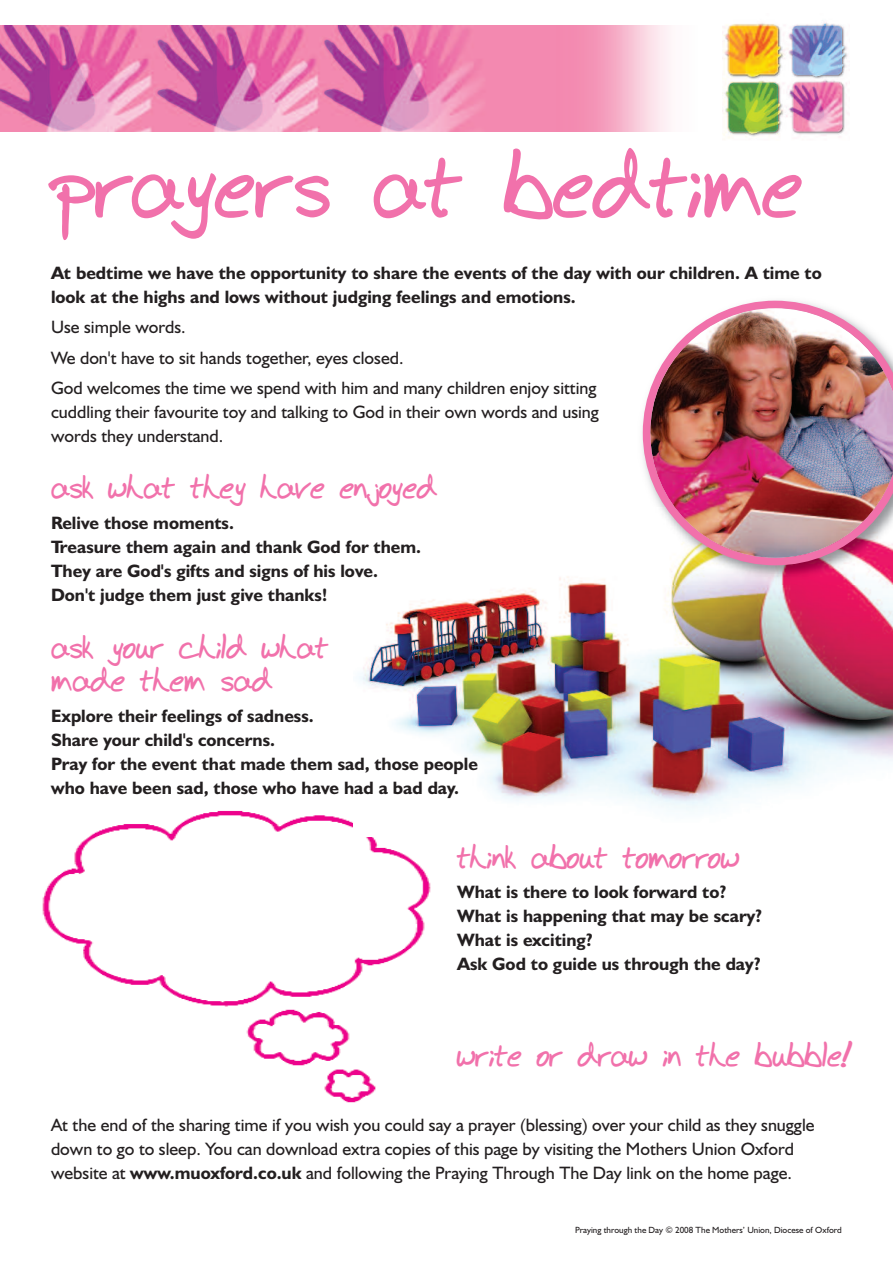
<style>
.page{position:relative;width:893px;height:1263px;background:#fff}
.page>*{position:absolute;margin:0;border:0;box-sizing:border-box;transform-origin:0 0}
.t1{font:700 88.5px "Bud Hand";color:#f171ab}
.t2{font:700 31.5px/33px "Bud Hand";color:#f171ab}
.t3{font:700 18px/24px "Humanist 521 BT";color:#231f20}
.t4{font:18px/24px "Humanist 521 BT";color:#231f20}
.t5{font:9px "Humanist 521 BT";color:#231f20}
.s1{font-weight:700}
</style>
<div class="page">
<img style="left:42px;top:810px;width:389px;height:293px">
<img style="left:354px;top:576px;width:539px;height:260px">
<img style="left:0;top:26px;width:670px;height:106px">
<img style="left:636px;top:300px;width:257px;height:285px">
<img style="left:643px;top:301px;width:250px;height:264px">
<img style="left:723px;top:22px;width:126px;height:116px">
<h1 class="t1" style="left:51px;top:151px;width:753px">prayers at bedtime</h1>
<p class="t3" style="left:51px;top:263px;width:772px">At bedtime we have the opportunity to share the events of the day with our children. A time to look at the highs and lows without judging feelings and emotions.</p>
<p class="t4" style="left:51px;top:314px;width:547px;line-height:30.5px">Use simple words.<br>We don't have to sit hands together, eyes closed.<br>God welcomes the time we spend with him and many children enjoy sitting</p>
<p class="t4" style="left:51px;top:402px;width:549px">cuddling their favourite toy and talking to God in their own words and using words they understand.</p>
<h2 class="t2" style="left:51px;top:474px;width:388px">ask what they have enjoyed</h2>
<p class="t3" style="left:51px;top:513px;width:372px">Relive those moments.<br>Treasure them again and thank God for them.<br>They are God's gifts and signs of his love.<br>Don't judge them just give thanks!</p>
<h2 class="t2" style="left:51px;top:634px;width:279px">ask your child what made them sad</h2>
<p class="t3" style="left:51px;top:705px;width:428px">Explore their feelings of sadness.<br>Share your child's concerns.<br>Pray for the event that made them sad, those people who have been sad, those who have had a bad day.</p>
<h2 class="t2" style="left:457px;top:843px;width:284px">think about tomorrow</h2>
<p class="t3" style="left:457px;top:882px;width:307px">What is there to look forward to?<br>What is happening that may be scary?<br>What is exciting?<br>Ask God to guide us through the day?</p>
<h2 class="t2" style="left:457px;top:1041px;width:397px">write or draw in the bubble!</h2>
<p class="t4" style="left:51px;top:1115px;width:765px">At the end of the sharing time if you wish you could say a prayer (blessing) over your child as they snuggle down to go to sleep. You can download extra copies of this page by visiting the Mothers Union Oxford website at <span class="s1">www.muoxford.co.uk</span> and following the Praying Through The Day link on the home page.</p>
<p class="t5" style="left:575px;top:1227px;width:268px">Praying through the Day © 2008 The Mothers’ Union, Diocese of Oxford</p>
</div>
